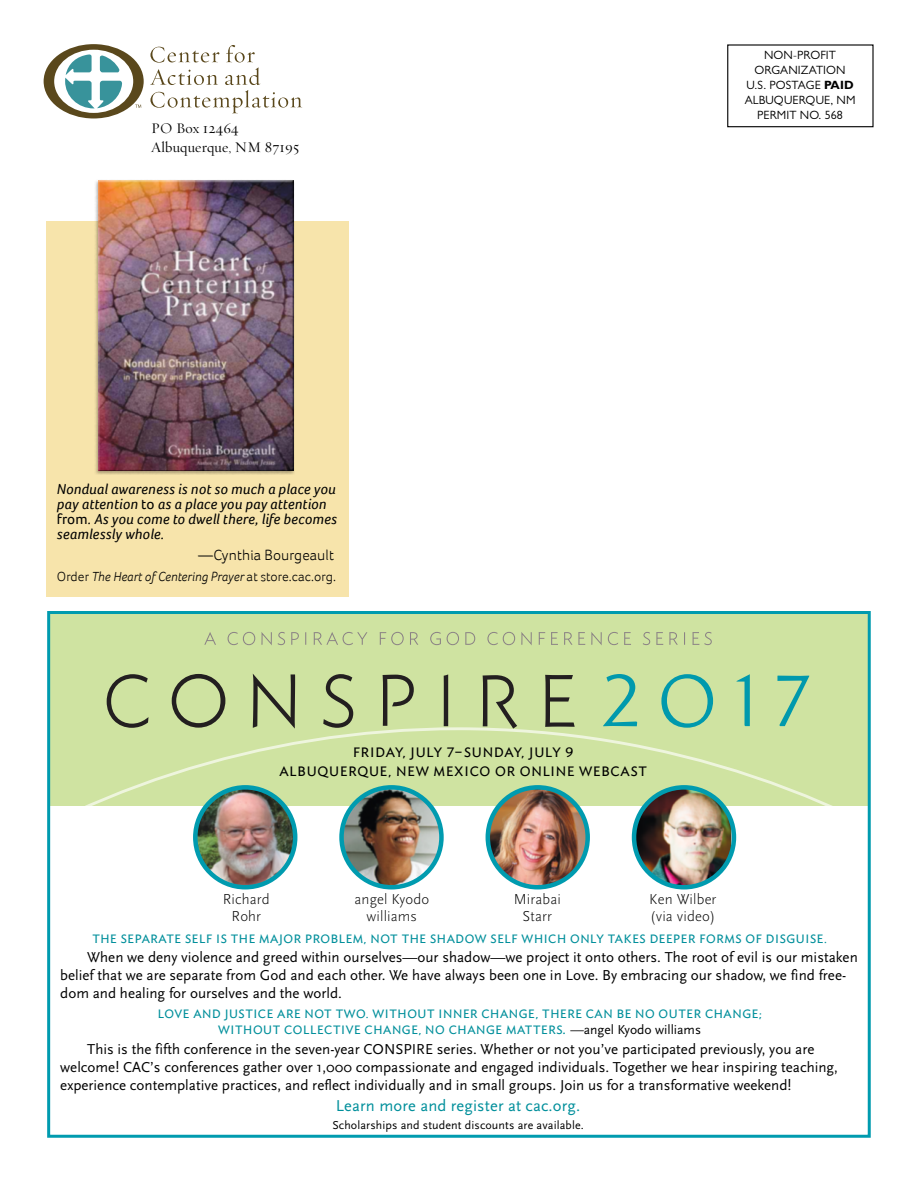
<style>
.page{position:relative;width:918px;height:1188px;background:#fff}
.page>*{position:absolute;margin:0;border:0;box-sizing:border-box;transform-origin:0 0}
.t1{font:16.5px "Scala Sans";letter-spacing:.01em;color:#008f9b}
.t2{font:15px/18px "Scala Sans";color:#000}
.t3{font:italic 15px/15px "Foco";letter-spacing:.01em;color:#000}
.t4{font:300 15px "Scala Sans";letter-spacing:.01em;color:#000}
.Body_Text{font:15px/19.5px "Requiem Display HTF Roman";letter-spacing:.01em;color:#000}
.t5{font:300 15px "Foco";letter-spacing:.01em;color:#000}
.t6{font:13.5px "Topaz Background";letter-spacing:.06em;color:#000}
.t7{font:italic 300 13.5px "Foco";letter-spacing:.01em;color:#000}
.t8{font:12px "Topaz Background";letter-spacing:.05em;color:#008f9b}
.t9{font:12px "Gill Sans MT Pro";letter-spacing:.01em;color:#000}
.t10{font:12px "Scala Sans";letter-spacing:.01em;color:#000}
.s1{font-weight:700}
.s2{font-style:normal}
.s3{font-family:"Scala Sans";font-style:italic;font-size:15px}
.s4{font-family:"Scala Sans";font-size:13.5px;color:#000}
</style>
<div class="page">
<svg style="left:150px;top:45px;width:152px;height:68px"></svg>
<svg style="left:44px;top:44px;width:100px;height:74px"></svg>
<div style="left:727px;top:44px;width:147px;height:83px;border:1px solid #000"></div>
<div style="left:46px;top:221px;width:302px;height:376px;background:#f7e4ab"></div>
<div style="left:49px;top:611px;width:820px;height:195px;background:#cfe3a1"></div>
<svg style="left:204px;top:632px;width:12px;height:13px"></svg>
<svg style="left:228px;top:632px;width:27px;height:13px"></svg>
<svg style="left:261px;top:632px;width:11px;height:13px"></svg>
<svg style="left:278px;top:632px;width:7px;height:13px"></svg>
<svg style="left:291px;top:632px;width:8px;height:13px"></svg>
<svg style="left:305px;top:632px;width:1px;height:13px"></svg>
<svg style="left:314px;top:632px;width:53px;height:13px"></svg>
<svg style="left:380px;top:632px;width:24px;height:13px"></svg>
<svg style="left:410px;top:632px;width:8px;height:13px"></svg>
<svg style="left:430px;top:632px;width:11px;height:13px"></svg>
<svg style="left:447px;top:632px;width:12px;height:13px"></svg>
<svg style="left:465px;top:632px;width:10px;height:13px"></svg>
<svg style="left:487px;top:632px;width:28px;height:13px"></svg>
<svg style="left:521px;top:632px;width:11px;height:13px"></svg>
<svg style="left:539px;top:632px;width:6px;height:13px"></svg>
<svg style="left:551px;top:632px;width:7px;height:13px"></svg>
<svg style="left:564px;top:632px;width:21px;height:13px"></svg>
<svg style="left:591px;top:632px;width:11px;height:13px"></svg>
<svg style="left:608px;top:632px;width:10px;height:13px"></svg>
<svg style="left:624px;top:632px;width:7px;height:13px"></svg>
<svg style="left:643px;top:632px;width:7px;height:13px"></svg>
<svg style="left:656px;top:632px;width:7px;height:13px"></svg>
<svg style="left:669px;top:632px;width:9px;height:13px"></svg>
<svg style="left:684px;top:632px;width:1px;height:13px"></svg>
<svg style="left:692px;top:632px;width:20px;height:13px"></svg>
<svg style="left:107px;top:674px;width:42px;height:53px"></svg>
<svg style="left:253px;top:674px;width:42px;height:53px"></svg>
<svg style="left:323px;top:674px;width:30px;height:53px"></svg>
<svg style="left:444px;top:674px;width:4px;height:52px"></svg>
<svg style="left:545px;top:675px;width:30px;height:52px"></svg>
<svg style="left:172px;top:674px;width:53px;height:53px"></svg>
<svg style="left:483px;top:675px;width:34px;height:52px"></svg>
<svg style="left:383px;top:675px;width:31px;height:51px"></svg>
<svg style="left:603px;top:674px;width:34px;height:52px"></svg>
<svg style="left:661px;top:674px;width:52px;height:53px"></svg>
<svg style="left:737px;top:674px;width:13px;height:52px"></svg>
<svg style="left:777px;top:676px;width:32px;height:50px"></svg>
<svg style="left:85px;top:727px;width:748px;height:79px"></svg>
<div style="left:94px;top:179px;width:201px;height:296px;background:#000;opacity:.33"></div>
<div style="left:97px;top:181px;width:198px;height:290px;background:#000;opacity:.75"></div>
<img style="left:195px;top:787px;width:100px;height:100px;border-radius:50px">
<div style="left:193px;top:785px;width:104px;height:104px;border:4px solid #009baf;border-radius:50%"></div>
<img style="left:342px;top:787px;width:99px;height:100px;border-radius:50px">
<div style="left:339px;top:785px;width:105px;height:104px;border:4px solid #009baf;border-radius:50%"></div>
<img style="left:488px;top:787px;width:100px;height:100px;border-radius:50px">
<div style="left:486px;top:785px;width:104px;height:104px;border:4px solid #009baf;border-radius:50%"></div>
<img style="left:634px;top:787px;width:97px;height:100px">
<div style="left:632px;top:785px;width:104px;height:104px;border:4px solid #009baf;border-radius:50%"></div>
<div style="left:47px;top:611px;width:824px;height:527px;border:3px solid #009baf"></div>
<p class="Body_Text" style="left:151px;top:119px;width:149px">PO Box 12464<br>Albuquerque, NM 87195</p>
<p class="t9" style="left:764px;top:47px;width:73px">NON-PROFIT</p>
<p class="t9" style="left:755px;top:62px;width:93px">ORGANIZATION</p>
<p class="t9" style="left:746px;top:77px;width:109px">U.S. POSTAGE <span class="s1">PAID</span></p>
<p class="t9" style="left:745px;top:92px;width:112px">ALBUQUERQUE, NM</p>
<p class="t9" style="left:757px;top:107px;width:87px">PERMIT NO. 568</p>
<p class="t3" style="left:57px;top:481px;width:282px">Nondual awareness is not so much a place you pay attention <span class="s2">to</span> as a place you pay attention <span class="s2">from</span>. As you come to dwell there, life becomes seamlessly whole.</p>
<p class="t5" style="left:198px;top:546px;width:137px">—Cynthia Bourgeault</p>
<p class="t7" style="left:57px;top:569px;width:281px"><span class="s2">Order</span> The Heart of Centering Prayer <span class="s2">at store.cac.org.</span></p>
<p class="t6" style="left:353px;top:743px;width:222px">FRIDAY, JULY 7–SUNDAY, JULY 9</p>
<p class="t6" style="left:280px;top:763px;width:369px">ALBUQUERQUE, NEW MEXICO OR ONLINE WEBCAST</p>
<p class="t4" style="left:223px;top:891px;width:48px">Richard</p>
<p class="t4" style="left:232px;top:908px;width:31px">Rohr</p>
<p class="t4" style="left:354px;top:891px;width:76px">angel Kyodo</p>
<p class="t4" style="left:367px;top:908px;width:52px">williams</p>
<p class="t4" style="left:514px;top:891px;width:49px">Mirabai</p>
<p class="t4" style="left:523px;top:908px;width:31px">Starr</p>
<p class="t4" style="left:649px;top:891px;width:69px">Ken Wilber</p>
<p class="t4" style="left:650px;top:908px;width:67px">(via video)</p>
<p class="t8" style="left:92px;top:931px;width:736px">THE SEPARATE SELF IS THE MAJOR PROBLEM, NOT THE SHADOW SELF WHICH ONLY TAKES DEEPER FORMS OF DISGUISE.</p>
<p class="t2" style="left:60px;top:949px;width:799px;text-indent:27px">When we deny violence and greed within ourselves—our shadow—we project it onto others. The root of evil is our mistaken belief that we are separate from God and each other. We have always been one in Love. By embracing our shadow, we find free&shy;dom and healing for ourselves and the world.</p>
<p class="t8" style="left:158px;top:1006px;width:606px">LOVE AND JUSTICE ARE NOT TWO. WITHOUT INNER CHANGE, THERE CAN BE NO OUTER CHANGE;</p>
<p class="t8" style="left:218px;top:1022px;width:484px">WITHOUT COLLECTIVE CHANGE, NO CHANGE MATTERS<span class="s3">.</span> <span class="s4">—angel Kyodo williams</span></p>
<p class="t2" style="left:60px;top:1040px;width:779px;text-indent:27px">This is the fifth conference in the seven-year CONSPIRE series. Whether or not you’ve participated previously, you are welcome! CAC’s conferences gather over 1,000 compassionate and engaged individuals. Together we hear inspiring teaching, experience contemplative practices, and reflect individually and in small groups. Join us for a transformative weekend!</p>
<p class="t1" style="left:336px;top:1096px;width:246px">Learn more and register at cac.org.</p>
<p class="t10" style="left:332px;top:1118px;width:253px">Scholarships and student discounts are available.</p>
</div>
